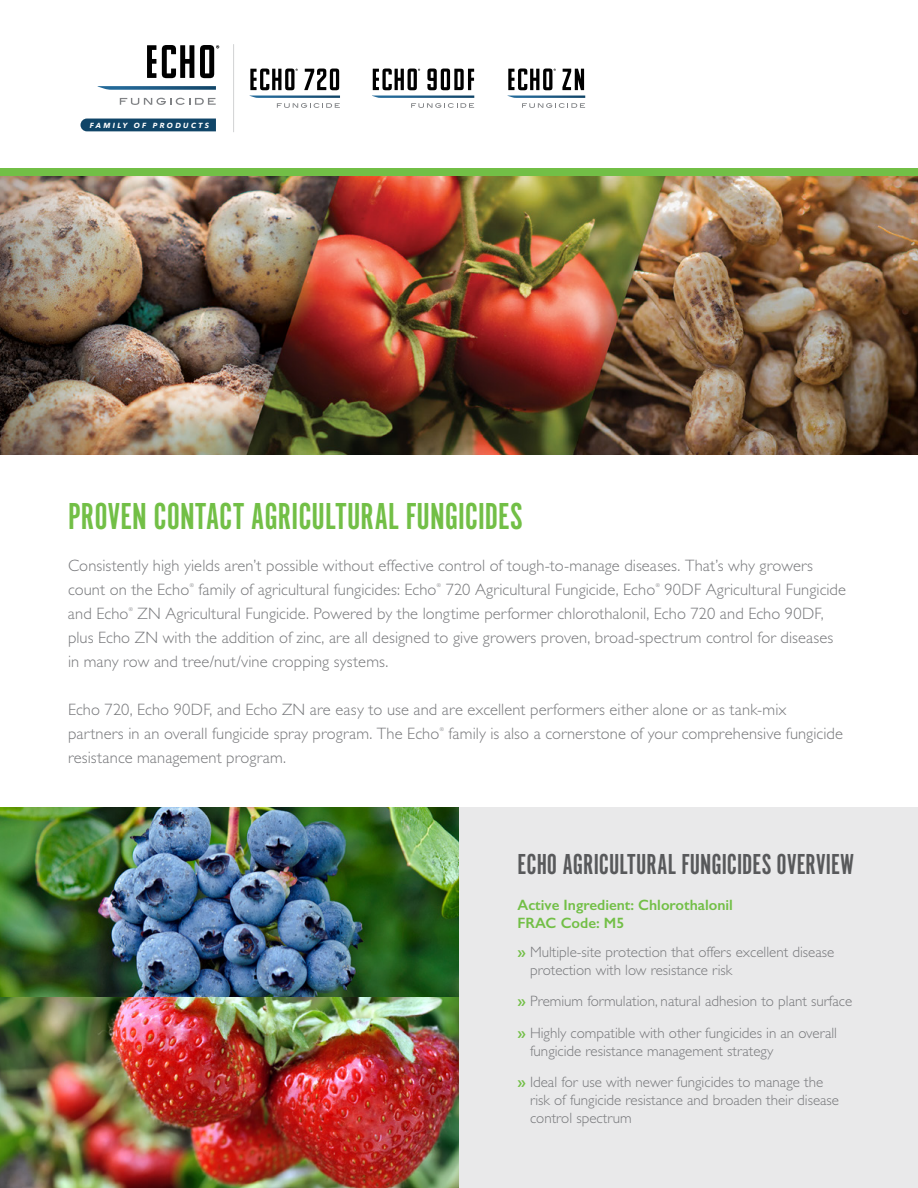
<style>
.page{position:relative;width:918px;height:1188px;background:#fff}
.page>*{position:absolute;margin:0;border:0;box-sizing:border-box;transform-origin:0 0}
.t1{font:39px "Alternate Got No 1 D";color:#72bf46}
.t2{font:30px "Alternate Got No 1 D";color:#58595b}
.t3{font:300 16.5px/24px "Gill Sans";letter-spacing:.005em;color:#77787b}
.t4{font:300 15px/18px "Gill Sans";color:#77787b}
.t5{font:600 15px/18px "Gill Sans";color:#72bf46}
.t6{font:italic 700 7.35px "Avenir Next";letter-spacing:.315em;color:#fff}
.t7{font:300 5.25px "Gill Sans";color:#77787b}
.s1{font-weight:600;color:#72bf46}
</style>
<div class="page">
<img style="left:0;top:175px;width:918px;height:279px">
<div style="left:459px;top:808px;width:459px;height:380px;background:#e9e9ea"></div>
<div style="left:0;top:168px;width:918px;height:7px;background:#72bf46"></div>
<img style="left:0;top:808px;width:459px;height:380px">
<svg style="left:120px;top:98px;width:96px;height:7px"></svg>
<svg style="left:147px;top:45px;width:9px;height:33px"></svg>
<svg style="left:162px;top:45px;width:32px;height:33px"></svg>
<svg style="left:98px;top:86px;width:118px;height:4px"></svg>
<svg style="left:200px;top:45px;width:19px;height:33px"></svg>
<div style="left:81px;top:119px;width:135px;height:12px;background:#104568"></div>
<svg style="left:304px;top:69px;width:35px;height:21px"></svg>
<svg style="left:250px;top:96px;width:90px;height:12px"></svg>
<svg style="left:250px;top:69px;width:48px;height:21px"></svg>
<svg style="left:427px;top:69px;width:47px;height:21px"></svg>
<svg style="left:373px;top:96px;width:101px;height:12px"></svg>
<svg style="left:373px;top:69px;width:47px;height:21px"></svg>
<svg style="left:562px;top:69px;width:22px;height:21px"></svg>
<svg style="left:508px;top:96px;width:77px;height:12px"></svg>
<svg style="left:508px;top:69px;width:48px;height:21px"></svg>
<hr style="left:233px;top:44px;width:1px;height:88px;background:#d1d3d4">
<p class="t6" style="left:90px;top:119px;width:121px">FAMILY OF PRODUCTS</p>
<h1 class="t1" style="left:68px;top:495px;width:456px">PROVEN CONTACT AGRICULTURAL FUNGICIDES</h1>
<p class="t3" style="left:68px;top:553px;width:747px">Consistently high yields aren’t possible without effective control of tough-to-manage diseases. That’s why growers count on the Echo</p>
<p class="t7" style="left:190px;top:582px;width:6px">®</p>
<p class="t3" style="left:198px;top:577px;width:240px">family of agricultural fungicides: Echo</p>
<p class="t7" style="left:437px;top:582px;width:6px">®</p>
<p class="t3" style="left:446px;top:577px;width:211px">720 Agricultural Fungicide, Echo</p>
<p class="t7" style="left:656px;top:582px;width:6px">®</p>
<p class="t3" style="left:664px;top:577px;width:183px">90DF Agricultural Fungicide</p>
<p class="t3" style="left:68px;top:601px;width:767px;text-indent:70px">ZN Agricultural Fungicide. Powered by the longtime performer chlorothalonil, Echo 720 and Echo 90DF, plus Echo ZN with the addition of zinc, are all designed to give growers proven, broad-spectrum control for diseases in many row and tree/nut/vine cropping systems.</p>
<p class="t3" style="left:68px;top:697px;width:720px">Echo 720, Echo 90DF, and Echo ZN are easy to use and are excellent performers either alone or as tank-mix partners in an overall fungicide spray program. The Echo</p>
<p class="t3" style="left:68px;top:601px;width:62px">and Echo</p>
<p class="t7" style="left:129px;top:606px;width:6px">®</p>
<p class="t7" style="left:440px;top:726px;width:6px">®</p>
<p class="t3" style="left:449px;top:721px;width:396px">family is also a cornerstone of your comprehensive fungicide</p>
<p class="t3" style="left:68px;top:745px;width:220px">resistance management program.</p>
<h2 class="t2" style="left:518px;top:848px;width:338px">ECHO AGRICULTURAL FUNGICIDES OVERVIEW</h2>
<p class="t5" style="left:518px;top:896px;width:217px">Active Ingredient: Chlorothalonil<br>FRAC Code: M5</p>
<p class="t4" style="left:530px;top:943px;width:306px;text-indent:-13px"><span class="s1">»</span> Multiple-site protection that offers excellent disease protection with low resistance risk</p>
<p class="t4" style="left:518px;top:986px;width:336px;line-height:31.5px"><span class="s1">»</span> Premium formulation, natural adhesion to plant surface <span class="s1">»</span> Highly compatible with other fungicides in an overall</p>
<p class="t4" style="left:518px;top:1035px;width:307px;line-height:31.5px;text-indent:13px">fungicide resistance management strategy<br><span class="s1">»</span> Ideal for use with newer fungicides to manage the</p>
<p class="t4" style="left:530px;top:1092px;width:311px">risk of fungicide resistance and broaden their disease control spectrum</p>
</div>
